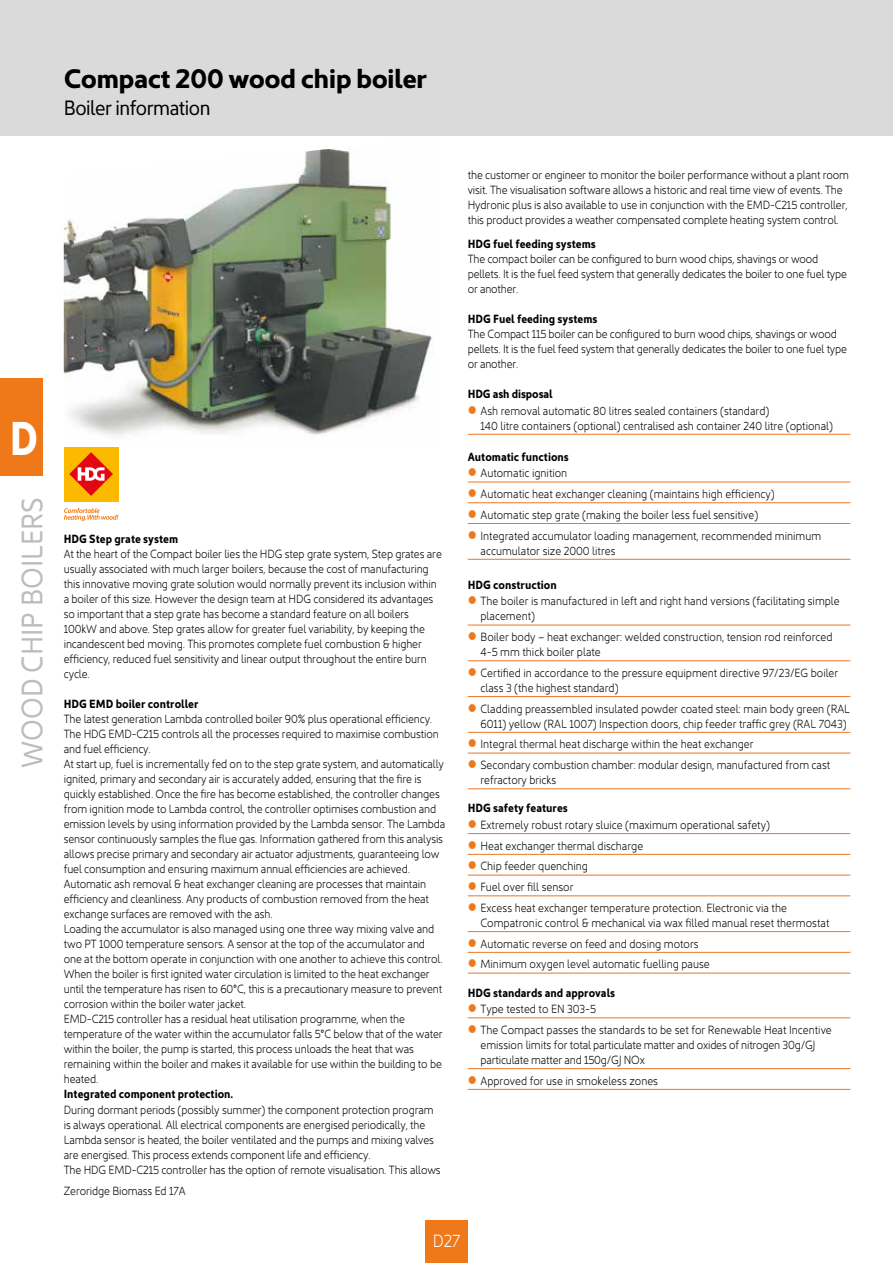
<style>
.page{position:relative;width:893px;height:1263px;background:#fff}
.page>*{position:absolute;margin:0;border:0;box-sizing:border-box;transform-origin:0 0}
.t1{font:700 48px "Kyrial Sans Pro";color:#fff;scale:.85 1}
.t2{font:30px "Kyrial Sans Pro";color:#bcbcbc;scale:.9 1}
.t3{font:700 27px "Kyrial Sans Pro";letter-spacing:-.025em;color:#000}
.t4{font:21px "Kyrial Sans Pro";letter-spacing:-.025em;color:#000;scale:.9 1}
.t5{font:300 18px "Kyrial Sans Pro";color:#fff;scale:.9 1}
.t6{font:300 12px/15px "Kyrial Sans Pro";letter-spacing:-.01em;color:#000;scale:.9 1}
.t7{font:700 12px "Kyrial Sans Pro";color:#000;scale:.9 1}
.s1{color:#ef7918}
</style>
<div class="page">
<div style="left:0;top:0;width:893px;height:136px;background:#dadada"></div>
<div style="left:0;top:378px;width:43px;height:98px;background:#ef7918"></div>
<div style="left:425px;top:1220px;width:43px;height:43px;background:#ef7918"></div>
<img style="left:64px;top:148px;width:370px;height:287px">
<hr style="left:468px;top:434px;width:382px;height:1px;background:#ec7624">
<hr style="left:468px;top:482px;width:382px;height:1px;background:#ec7624">
<hr style="left:468px;top:502px;width:382px;height:1px;background:#ec7624">
<hr style="left:468px;top:523px;width:382px;height:1px;background:#ec7624">
<hr style="left:468px;top:559px;width:382px;height:1px;background:#ec7624">
<hr style="left:468px;top:625px;width:382px;height:1px;background:#ec7624">
<hr style="left:468px;top:660px;width:382px;height:1px;background:#ec7624">
<hr style="left:468px;top:696px;width:382px;height:1px;background:#ec7624">
<hr style="left:468px;top:732px;width:382px;height:1px;background:#ec7624">
<hr style="left:468px;top:753px;width:382px;height:1px;background:#ec7624">
<hr style="left:468px;top:788px;width:382px;height:1px;background:#ec7624">
<hr style="left:468px;top:833px;width:382px;height:1px;background:#ec7624">
<hr style="left:468px;top:854px;width:382px;height:1px;background:#ec7624">
<hr style="left:468px;top:875px;width:382px;height:1px;background:#ec7624">
<hr style="left:468px;top:895px;width:382px;height:1px;background:#ec7624">
<hr style="left:468px;top:931px;width:382px;height:1px;background:#ec7624">
<hr style="left:468px;top:952px;width:382px;height:1px;background:#ec7624">
<hr style="left:468px;top:973px;width:382px;height:1px;background:#ec7624">
<hr style="left:468px;top:1017px;width:382px;height:1px;background:#ec7624">
<hr style="left:468px;top:1068px;width:382px;height:1px;background:#ec7624">
<hr style="left:468px;top:1089px;width:382px;height:1px;background:#ec7624">
<div style="left:64px;top:447px;width:54px;height:54px;background:#fbba00"></div>
<svg style="left:69px;top:452px;width:44px;height:44px"></svg>
<svg style="left:64px;top:508px;width:54px;height:13px"></svg>
<h3 class="t3" style="left:64px;top:59px;width:365px">Compact 200 wood chip boiler</h3>
<h3 class="t4" style="left:64px;top:93px;width:165px">Boiler information</h3>
<h1 class="t1" style="left:9px;top:404px;width:35px">D</h1>
<h2 class="t2" style="left:12px;top:768px;width:302px;rotate:-90deg">WOOD CHIP BOILERS</h2>
<p class="t7" style="left:64px;top:531px;width:129px">HDG Step grate system</p>
<p class="t6" style="left:64px;top:546px;width:422px">At the heart of the Compact boiler lies the HDG step grate system, Step grates are usually associated with much larger boilers, because the cost of manufacturing this innovative moving grate solution would normally prevent its inclusion within a boiler of this size. However the design team at HDG considered its advantages so important that a step grate has become a standard feature on all boilers 100kW and above. Step grates allow for greater fuel variability, by keeping the incandescent bed moving. This promotes complete fuel combustion &amp; higher efficiency, reduced fuel sensitivity and linear output throughout the entire burn cycle.</p>
<p class="t7" style="left:64px;top:696px;width:151px">HDG EMD boiler controller</p>
<p class="t6" style="left:64px;top:711px;width:425px">The latest generation Lambda controlled boiler 90% plus operational efficiency.<br>The HDG EMD-C215 controls all the processes required to maximise combustion and fuel efficiency.<br>At start up, fuel is incrementally fed on to the step grate system, and automatically ignited, primary and secondary air is accurately added, ensuring that the fire is quickly established. Once the fire has become established, the controller changes from ignition mode to Lambda control, the controller optimises combustion and emission levels by using information provided by the Lambda sensor. The Lambda sensor continuously samples the flue gas. Information gathered from this analysis allows precise primary and secondary air actuator adjustments, guaranteeing low fuel consumption and ensuring maximum annual efficiencies are achieved.<br>Automatic ash removal &amp; heat exchanger cleaning are processes that maintain efficiency and cleanliness. Any products of combustion removed from the heat exchange surfaces are removed with the ash.<br>Loading the accumulator is also managed using one three way mixing valve and two PT 1000 temperature sensors. A sensor at the top of the accumulator and one at the bottom operate in conjunction with one another to achieve this control.<br>When the boiler is first ignited water circulation is limited to the heat exchanger until the temperature has risen to 60°C, this is a precautionary measure to prevent corrosion within the boiler water jacket.<br>EMD-C215 controller has a residual heat utilisation programme, when the temperature of the water within the accumulator falls 5°C below that of the water within the boiler, the pump is started, this process unloads the heat that was remaining within the boiler and makes it available for use within the building to be heated.</p>
<p class="t7" style="left:64px;top:1086px;width:190px">Integrated component protection.</p>
<p class="t6" style="left:64px;top:1101px;width:420px">During dormant periods (possibly summer) the component protection program is always operational. All electrical components are energised periodically, the Lambda sensor is heated, the boiler ventilated and the pumps and mixing valves are energised. This process extends component life and efficiency.<br>The HDG EMD-C215 controller has the option of remote visualisation. This allows</p>
<p class="t6" style="left:64px;top:1183px;width:137px">Zeroridge Biomass Ed 17A</p>
<p class="t6" style="left:468px;top:166px;width:425px">the customer or engineer to monitor the boiler performance without a plant room visit. The visualisation software allows a historic and real time view of events. The Hydronic plus is also available to use in conjunction with the EMD-C215 controller, this product provides a weather compensated complete heating system control.</p>
<p class="t7" style="left:468px;top:235px;width:144px">HDG fuel feeding systems</p>
<p class="t6" style="left:468px;top:250px;width:423px">The compact boiler can be configured to burn wood chips, shavings or wood pellets. It is the fuel feed system that generally dedicates the boiler to one fuel type or another.</p>
<p class="t7" style="left:468px;top:310px;width:146px">HDG Fuel feeding systems</p>
<p class="t6" style="left:468px;top:325px;width:423px">The Compact 115 boiler can be configured to burn wood chips, shavings or wood pellets. It is the fuel feed system that generally dedicates the boiler to one fuel type or another.</p>
<p class="t7" style="left:468px;top:385px;width:96px">HDG ash disposal</p>
<p class="t6" style="left:480px;top:402px;width:393px;text-indent:-13px"><span class="s1">●</span> Ash removal automatic 80 litres sealed containers (standard)<br>140 litre containers (optional) centralised ash container 240 litre (optional)</p>
<p class="t7" style="left:468px;top:448px;width:114px">Automatic functions</p>
<p class="t6" style="left:468px;top:465px;width:112px"><span class="s1">●</span> Automatic ignition</p>
<p class="t6" style="left:468px;top:485px;width:343px"><span class="s1">●</span> Automatic heat exchanger cleaning (maintains high efficiency)</p>
<p class="t6" style="left:468px;top:506px;width:324px"><span class="s1">●</span> Automatic step grate (making the boiler less fuel sensitive)</p>
<p class="t6" style="left:480px;top:527px;width:380px;text-indent:-13px"><span class="s1">●</span> Integrated accumulator loading management, recommended minimum accumulator size 2000 litres</p>
<p class="t7" style="left:468px;top:576px;width:100px">HDG construction</p>
<p class="t6" style="left:480px;top:593px;width:401px;text-indent:-13px"><span class="s1">●</span> The boiler is manufactured in left and right hand versions (facilitating simple placement)</p>
<p class="t6" style="left:480px;top:628px;width:393px;text-indent:-13px"><span class="s1">●</span> Boiler body – heat exchanger: welded construction, tension rod reinforced<br>4-5 mm thick boiler plate</p>
<p class="t6" style="left:480px;top:664px;width:399px;text-indent:-13px"><span class="s1">●</span> Certified in accordance to the pressure equipment directive 97/23/EG boiler class 3 (the highest standard)</p>
<p class="t6" style="left:468px;top:700px;width:426px;text-align:right"><span class="s1">●</span> Cladding preassembled insulated powder coated steel: main body green (RAL<br>6011) yellow (RAL 1007) Inspection doors, chip feeder traffic grey (RAL 7043)</p>
<p class="t6" style="left:468px;top:736px;width:319px"><span class="s1">●</span> Integral thermal heat discharge within the heat exchanger</p>
<p class="t6" style="left:480px;top:756px;width:390px;text-indent:-13px"><span class="s1">●</span> Secondary combustion chamber: modular design, manufactured from cast refractory bricks</p>
<p class="t7" style="left:468px;top:800px;width:113px">HDG safety features</p>
<p class="t6" style="left:468px;top:816px;width:337px"><span class="s1">●</span> Extremely robust rotary sluice (maximum operational safety)</p>
<p class="t6" style="left:468px;top:837px;width:197px"><span class="s1">●</span> Heat exchanger thermal discharge</p>
<p class="t6" style="left:468px;top:858px;width:135px"><span class="s1">●</span> Chip feeder quenching</p>
<p class="t6" style="left:468px;top:878px;width:119px"><span class="s1">●</span> Fuel over fill sensor</p>
<p class="t6" style="left:480px;top:899px;width:389px;text-indent:-13px"><span class="s1">●</span> Excess heat exchanger temperature protection. Electronic via the<br>Compatronic control &amp; mechanical via wax filled manual reset thermostat</p>
<p class="t6" style="left:468px;top:935px;width:258px"><span class="s1">●</span> Automatic reverse on feed and dosing motors</p>
<p class="t6" style="left:468px;top:956px;width:270px"><span class="s1">●</span> Minimum oxygen level automatic fuelling pause</p>
<p class="t7" style="left:468px;top:984px;width:165px">HDG standards and approvals</p>
<p class="t6" style="left:468px;top:1000px;width:144px"><span class="s1">●</span> Type tested to EN 303-5</p>
<p class="t6" style="left:480px;top:1021px;width:392px;text-indent:-13px"><span class="s1">●</span> The Compact passes the standards to be set for Renewable Heat Incentive emission limits for total particulate matter and oxides of nitrogen 30g/GJ particulate matter and 150g/GJ NOx</p>
<p class="t6" style="left:468px;top:1072px;width:213px"><span class="s1">●</span> Approved for use in smokeless zones</p>
<h3 class="t5" style="left:433px;top:1227px;width:32px">D27</h3>
</div>
